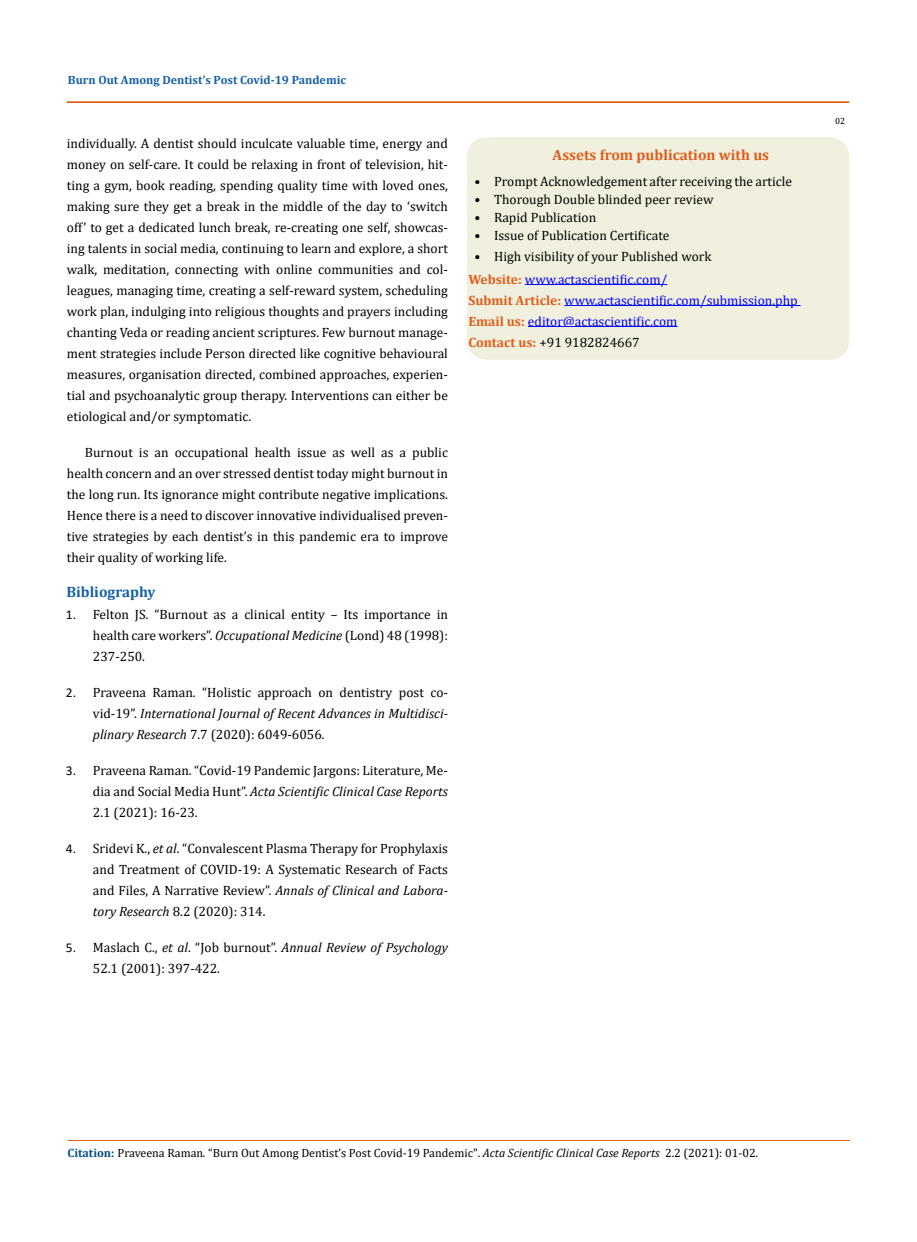
<style>
.page{position:relative;width:917px;height:1242px;background:#fff}
.page>*{position:absolute;margin:0;border:0;box-sizing:border-box;transform-origin:0 0}
.t1{font:700 15px "Cambria";color:#e05d1a}
.t2{font:700 15px "Cambria";color:#1560a6}
.t3{font:13.5px/21px "Cambria";color:#000;text-align:justify}
.t4{font:13.5px/21px "Cambria";color:#00f}
.t5{font:12px "Cambria";color:#000}
.t6{font:700 12px "Cambria";color:#1560a6}
.t7{font:9px "Cambria";color:#000}
.s1{font-family:"Calibri"}
.s2{font-style:italic}
.s3{font-weight:700;color:#e05d1a}
.s4{color:#000}
.s5{font-weight:700;color:#035089}
</style>
<div class="page">
<div style="left:467px;top:138px;width:381px;height:221px;background:#f1f0de;border-radius:18px"></div>
<div style="left:467px;top:137px;width:382px;height:223px;border:2px solid #f1f0de;border-radius:18px"></div>
<hr style="left:525px;top:284px;width:142px;height:1px;background:#00f">
<hr style="left:564px;top:305px;width:236px;height:1px;background:#00f">
<hr style="left:528px;top:326px;width:149px;height:1px;background:#00f">
<div style="left:67px;top:102px;width:782px;height:1px;border:1px solid #e05d1a"></div>
<hr style="left:68px;top:1140px;width:782px;height:1px;background:#e05d1a">
<p class="t6" style="left:68px;top:71px;width:279px">Burn Out Among Dentist’s Post Covid-19 Pandemic</p>
<p class="t3" style="left:67px;top:133px;width:382px">individually. A dentist should inculcate valuable time, energy and money on self-care. It could be relaxing in front of television, hit&shy;ting a gym, book reading, spending quality time with loved ones, making sure they get a break in the middle of the day to ‘switch off’ to get a dedicated lunch break, re-creating one self, showcas&shy;ing talents in social media, continuing to learn and explore, a short walk, meditation, connecting with online communities and col&shy;leagues, managing time, creating a self-reward system, scheduling work plan, indulging into religious thoughts and prayers including chanting Veda or reading ancient scriptures. Few burnout manage&shy;ment strategies include Person directed like cognitive behavioural measures, organisation directed, combined approaches, experien&shy;tial and psychoanalytic group therapy. Interventions can either be etiological and/or symptomatic.</p>
<p class="t3" style="left:67px;top:442px;width:382px;text-indent:18px">Burnout is an occupational health issue as well as a public health concern and an over stressed dentist today might burnout in the long run. Its ignorance might contribute negative implications.<br>Hence there is a need to discover innovative individualised preven&shy;tive strategies by each dentist’s in this pandemic era to improve their quality of working life.</p>
<p class="t2" style="left:66px;top:581px;width:91px">Bibliography</p>
<p class="t3" style="left:93px;top:604px;width:356px;text-indent:-27px"><span class="s1">1.</span> Felton JS. “Burnout as a clinical entity – Its importance in health care workers”. <span class="s2">Occupational Medicine</span> (Lond) 48 (1998):<br>237-250.</p>
<p class="t3" style="left:93px;top:682px;width:356px;text-indent:-27px"><span class="s1">2.</span> Praveena Raman. “Holistic approach on dentistry post co&shy;vid-19”. <span class="s2">International Journal of Recent Advances in Multidisci&shy;plinary Research</span> 7.7 (2020): 6049-6056.</p>
<p class="t3" style="left:93px;top:760px;width:356px;text-indent:-27px"><span class="s1">3.</span> Praveena Raman. “Covid-19 Pandemic Jargons: Literature, Me&shy;dia and Social Media Hunt”. <span class="s2">Acta Scientific Clinical Case Reports </span>2.1 (2021): 16-23.</p>
<p class="t3" style="left:93px;top:838px;width:356px;text-indent:-27px"><span class="s1">4.</span> Sridevi K., <span class="s2">et al</span>. “Convalescent Plasma Therapy for Prophylaxis and Treatment of COVID-19: A Systematic Research of Facts and Files, A Narrative Review”. <span class="s2">Annals of Clinical and Labora&shy;tory Research</span> 8.2 (2020): 314.</p>
<p class="t3" style="left:93px;top:937px;width:356px;text-indent:-27px"><span class="s1">5.</span> Maslach C., <span class="s2">et al</span>. “Job burnout”. <span class="s2">Annual Review of Psychology<br></span>52.1 (2001): 397-422.</p>
<p class="t1" style="left:552px;top:145px;width:218px">Assets from publication with us</p>
<p class="t3" style="left:474px;top:171px;width:319px">• Prompt Acknowledgement after receiving the article</p>
<p class="t3" style="left:474px;top:189px;width:240px">• Thorough Double blinded peer review</p>
<p class="t3" style="left:474px;top:207px;width:123px">• Rapid Publication</p>
<p class="t3" style="left:474px;top:225px;width:196px">• Issue of Publication Certificate</p>
<p class="t3" style="left:474px;top:246px;width:238px">• High visibility of your Published work</p>
<p class="t4" style="left:468px;top:269px;width:330px"><span class="s3">Website:</span> www.actascientific.com/<br><span class="s3">Submit Article:</span> www.actascientific.com/submission.php <span class="s3">Email us:</span> editor@actascientific.com<br><span class="s3">Contact us:</span> <span class="s4">+91 9182824667</span></p>
<p class="t7" style="left:835px;top:115px;width:11px">02</p>
<p class="t5" style="left:67px;top:1146px;width:692px"><span class="s5">Citation:</span> Praveena Raman<span class="s2">.</span> “Burn Out Among Dentist’s Post Covid-19 Pandemic". <span class="s2">Acta Scientific Clinical Case Reports</span> 2.2 (2021): 01-02.</p>
</div>
